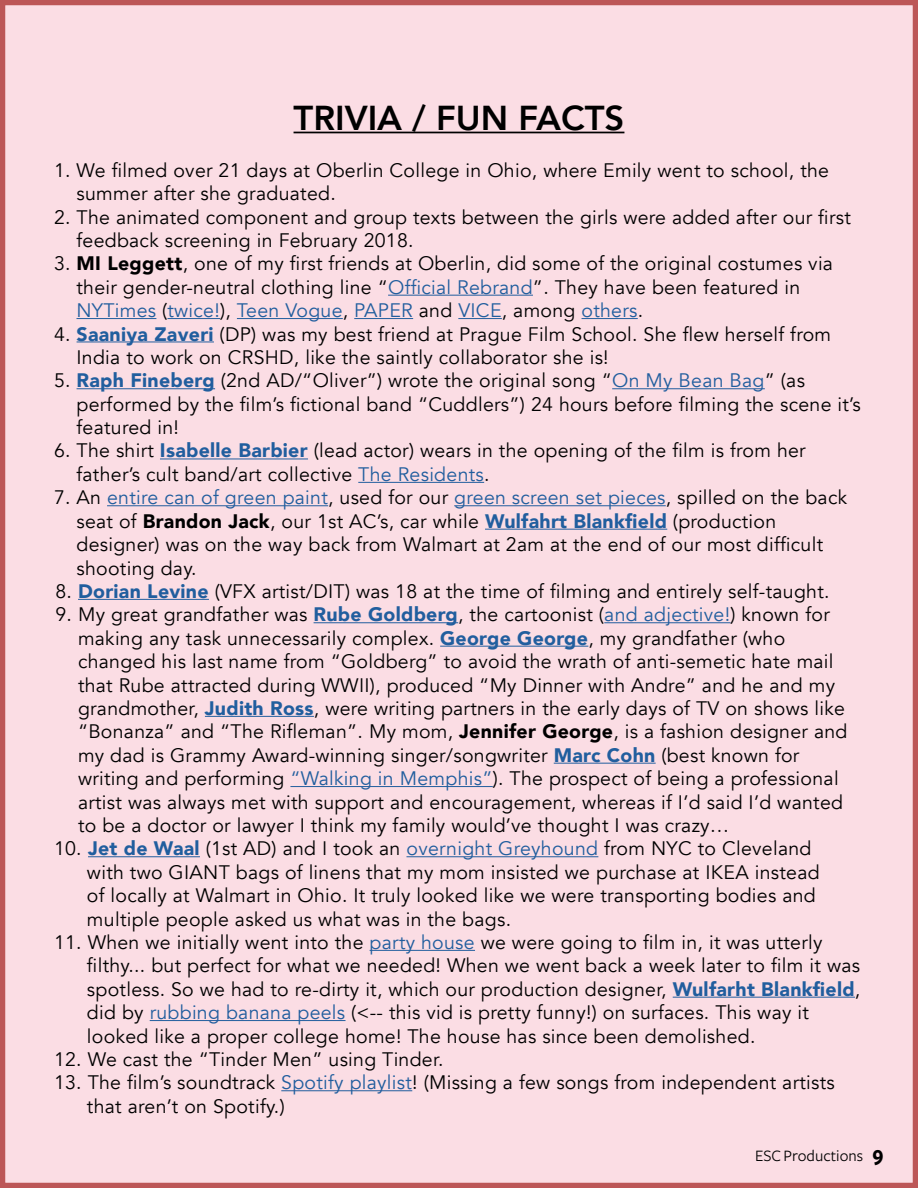
<style>
.page{position:relative;width:918px;height:1188px;background:#fbdde4}
.page>*{position:absolute;margin:0;border:0;box-sizing:border-box;transform-origin:0 0}
.t1{font:800 34.5px "Avenir";color:#000}
.t2{font:19.5px/23.4px "Avenir";letter-spacing:.015em;color:#000}
.t3{font:16.5px "Freight Sans";color:#000}
.s1{font-weight:900}
.s2{color:#215e9e}
.s3{font-weight:900;color:#215e9e}
.s4{font-weight:700;font-size:22.35px}
</style>
<div class="page">
<hr style="left:294px;top:132px;width:330px;height:1px;background:#000">
<hr style="left:388px;top:295px;width:145px;height:1px;background:#215e9e">
<hr style="left:76px;top:318px;width:80px;height:1px;background:#215e9e">
<hr style="left:167px;top:318px;width:53px;height:1px;background:#215e9e">
<hr style="left:237px;top:318px;width:106px;height:1px;background:#215e9e">
<hr style="left:354px;top:318px;width:59px;height:1px;background:#215e9e">
<hr style="left:458px;top:318px;width:44px;height:1px;background:#215e9e">
<hr style="left:582px;top:318px;width:56px;height:1px;background:#215e9e">
<hr style="left:77px;top:341px;width:137px;height:1px;background:#215e9e">
<hr style="left:77px;top:388px;width:138px;height:1px;background:#215e9e">
<hr style="left:612px;top:388px;width:153px;height:1px;background:#215e9e">
<hr style="left:160px;top:458px;width:148px;height:1px;background:#215e9e">
<hr style="left:358px;top:482px;width:126px;height:1px;background:#215e9e">
<hr style="left:107px;top:505px;width:221px;height:1px;background:#215e9e">
<hr style="left:454px;top:505px;width:212px;height:1px;background:#215e9e">
<hr style="left:485px;top:529px;width:182px;height:1px;background:#215e9e">
<hr style="left:78px;top:599px;width:131px;height:1px;background:#215e9e">
<hr style="left:314px;top:622px;width:144px;height:1px;background:#215e9e">
<hr style="left:604px;top:622px;width:126px;height:1px;background:#215e9e">
<hr style="left:440px;top:646px;width:148px;height:1px;background:#215e9e">
<hr style="left:205px;top:716px;width:109px;height:1px;background:#215e9e">
<hr style="left:554px;top:763px;width:102px;height:1px;background:#215e9e">
<hr style="left:290px;top:786px;width:203px;height:1px;background:#215e9e">
<hr style="left:88px;top:856px;width:112px;height:1px;background:#215e9e">
<hr style="left:406px;top:856px;width:192px;height:1px;background:#215e9e">
<hr style="left:370px;top:950px;width:105px;height:1px;background:#215e9e">
<hr style="left:673px;top:997px;width:182px;height:1px;background:#215e9e">
<hr style="left:150px;top:1020px;width:196px;height:1px;background:#215e9e">
<hr style="left:281px;top:1090px;width:131px;height:1px;background:#215e9e">
<h1 class="t1" style="left:294px;top:91px;width:332px">TRIVIA / FUN FACTS</h1>
<p class="t2" style="left:77px;top:159px;width:754px;text-indent:-23px">1. We filmed over 21 days at Oberlin College in Ohio, where Emily went to school, the summer after she graduated.</p>
<p class="t2" style="left:77px;top:205px;width:776px;text-indent:-23px">2. The animated component and group texts between the girls were added after our first feedback screening in February 2018.</p>
<p class="t2" style="left:77px;top:252px;width:758px;text-indent:-23px">3. <span class="s1">MI Leggett</span>, one of my first friends at Oberlin, did some of the original costumes via their gender-neutral clothing line “<span class="s2">Official Rebrand</span>”. They have been featured in<br><span class="s2">NYTimes</span> (<span class="s2">twice!</span>), <span class="s2">Teen Vogue</span>, <span class="s2">PAPER</span> and <span class="s2">VICE</span>, among <span class="s2">others</span>.</p>
<p class="t2" style="left:77px;top:322px;width:756px;text-indent:-23px">4. <span class="s3">Saaniya Zaveri</span> (DP) was my best friend at Prague Film School. She flew herself from<br>India to work on CRSHD, like the saintly collaborator she is!</p>
<p class="t2" style="left:77px;top:369px;width:786px;text-indent:-23px">5. <span class="s3">Raph Fineberg</span> (2nd AD/“Oliver”) wrote the original song “<span class="s2">On My Bean Bag</span>” (as performed by the film’s fictional band “Cuddlers”) 24 hours before filming the scene it’s featured in!</p>
<p class="t2" style="left:77px;top:439px;width:731px;text-indent:-23px">6. The shirt <span class="s3">Isabelle Barbier</span> (lead actor) wears in the opening of the film is from her father’s cult band/art collective <span class="s2">The Residents</span>.</p>
<p class="t2" style="left:77px;top:486px;width:772px;text-indent:-23px">7. An <span class="s2">entire can of green paint</span>, used for our <span class="s2">green screen set pieces</span>, spilled on the back seat of <span class="s1">Brandon Jack</span>, our 1st AC’s, car while <span class="s3">Wulfahrt Blankfield</span> (production designer) was on the way back from Walmart at 2am at the end of our most difficult shooting day.</p>
<p class="t2" style="left:56px;top:580px;width:776px">8. <span class="s3">Dorian Levine</span> (VFX artist/DIT) was 18 at the time of filming and entirely self-taught.</p>
<p class="t2" style="left:78px;top:603px;width:771px;text-indent:-23px">9. My great grandfather was <span class="s3">Rube Goldberg</span>, the cartoonist (<span class="s2">and adjective!</span>) known for making any task unnecessarily complex. <span class="s3">George George</span>, my grandfather (who changed his last name from “Goldberg” to avoid the wrath of anti-semetic hate mail that Rube attracted during WWII), produced “My Dinner with Andre” and he and my grandmother, <span class="s3">Judith Ross</span>, were writing partners in the early days of TV on shows like “Bonanza” and “The Rifleman”. My mom, <span class="s1">Jennifer George</span>, is a fashion designer and my dad is Grammy Award-winning singer/songwriter <span class="s3">Marc Cohn</span> (best known for writing and performing <span class="s2">“Walking in Memphis”</span>). The prospect of being a professional artist was always met with support and encouragement, whereas if I’d said I’d wanted to be a doctor or lawyer I think my family would’ve thought I was crazy…</p>
<p class="t2" style="left:87px;top:837px;width:734px;text-indent:-33px">10. <span class="s3">Jet de Waal</span> (1st AD) and I took an <span class="s2">overnight Greyhound</span> from NYC to Cleveland with two GIANT bags of linens that my mom insisted we purchase at IKEA instead of locally at Walmart in Ohio. It truly looked like we were transporting bodies and multiple people asked us what was in the bags.</p>
<p class="t2" style="left:87px;top:931px;width:775px;text-indent:-33px">11. When we initially went into the <span class="s2">party house</span> we were going to film in, it was utterly filthy... but perfect for what we needed! When we went back a week later to film it was spotless. So we had to re-dirty it, which our production designer, <span class="s3">Wulfarht Blankfield</span>, did by <span class="s2">rubbing banana peels</span> (&lt;-- this vid is pretty funny!) on surfaces. This way it looked like a proper college home! The house has since been demolished.</p>
<p class="t2" style="left:54px;top:1048px;width:391px">12. We cast the “Tinder Men” using Tinder.</p>
<p class="t2" style="left:87px;top:1071px;width:749px;text-indent:-33px">13. The film’s soundtrack <span class="s2">Spotify playlist</span>! (Missing a few songs from independent artists that aren’t on Spotify.)</p>
<p class="t3" style="left:755px;top:1147px;width:130px">ESC Productions <span class="s4">9</span></p>
</div>
